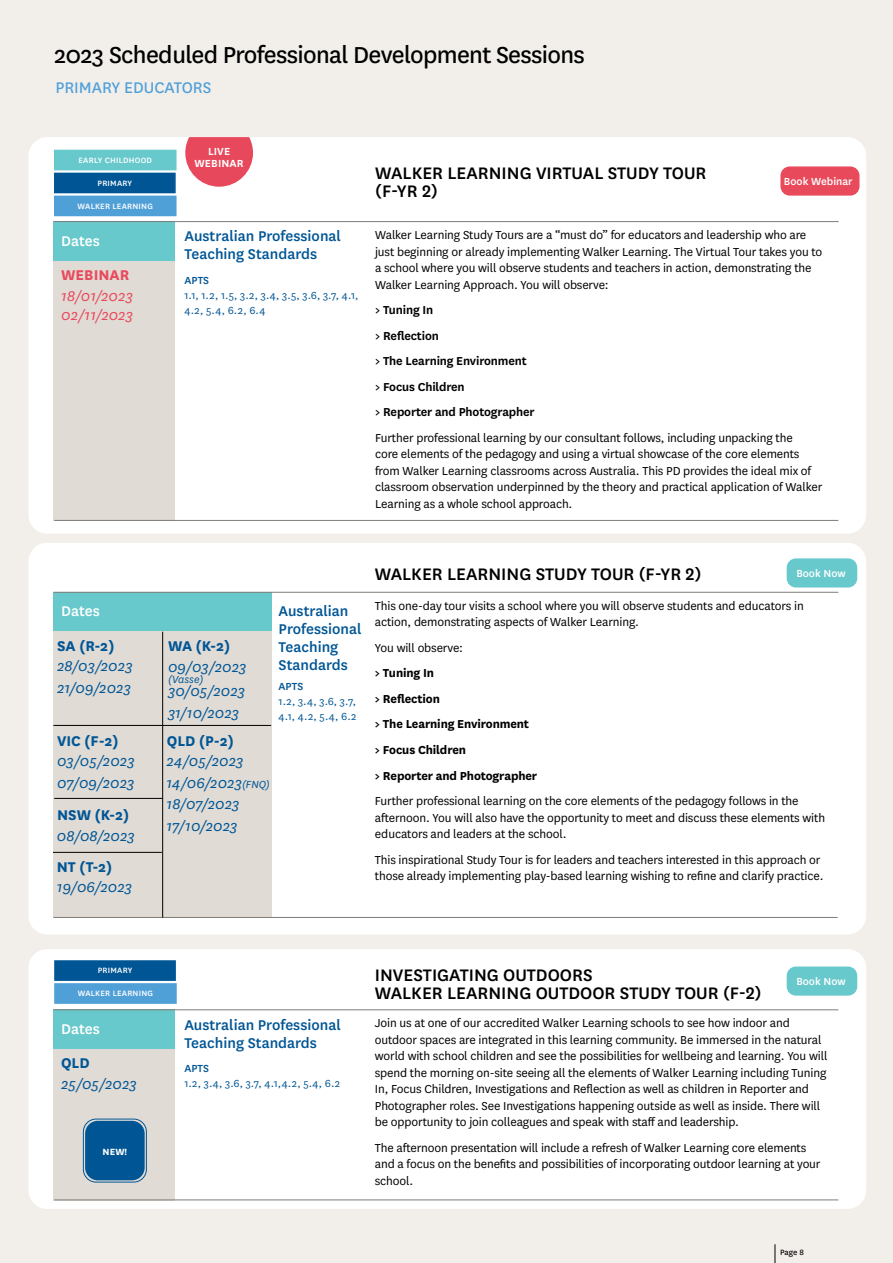
<style>
.page{position:relative;width:893px;height:1263px;background:#f2efeb}
.page>*{position:absolute;margin:0;border:0;box-sizing:border-box;transform-origin:0 0}
.t1{font:27px "National";letter-spacing:-.025em;color:#000}
.t2{font:500 19.5px/18px "National";color:#000}
.t3{font:18px "National";color:#50a0d8}
.t4{font:italic 16.5px/21.5px "National";color:#005695}
.t5{font:500 16.5px/18px "National";color:#005695}
.t6{font:700 16.5px "National";color:#005695}
.t7{font:italic 16.5px/19.2px "National";color:#e84a5c}
.t8{font:500 16.5px "National";color:#fff}
.t9{font:700 16.5px "National";color:#e84a5c}
.t10{font:13.5px/16.5px "National";letter-spacing:-.01em;color:#000}
.t11{font:700 13.5px/25.5px "National";letter-spacing:-.01em;color:#000}
.t12{font:600 13.5px/25.5px "National";letter-spacing:-.01em;color:#000}
.t13{font:12px/15px "National";color:#005695}
.t14{font:500 12px "National";color:#fff}
.t15{font:500 12px "National";color:#005695}
.t16{font:600 12px/12.3px "National";letter-spacing:.01em;color:#fff;text-align:center}
.t17{font:italic 12px "National";color:#005695}
.t18{font:700 10.5px "National";color:#fff}
.t19{font:500 9px "National";letter-spacing:.025em;color:#fff}
.t20{font:9px "National";color:#000}
.s1{font-size:12px}
</style>
<div class="page">
<svg style="left:775px;top:1244px;width:1px;height:19px"></svg>
<div style="left:29px;top:543px;width:836px;height:391px;background:#fff;border-radius:18px"></div>
<div style="left:28px;top:543px;width:838px;height:391px;border:2px solid #fff;border-radius:18px"></div>
<div style="left:53px;top:592px;width:219px;height:39px;background:#68c9cc"></div>
<div style="left:53px;top:631px;width:219px;height:287px;background:#e1dbd5"></div>
<hr style="left:53px;top:592px;width:785px;height:1px;background:#817c77">
<hr style="left:53px;top:917px;width:785px;height:1px;background:#817c77">
<hr style="left:54px;top:798px;width:109px;height:1px;background:#000">
<hr style="left:162px;top:632px;width:1px;height:286px;background:#000">
<hr style="left:53px;top:725px;width:109px;height:1px;background:#000">
<hr style="left:162px;top:725px;width:109px;height:1px;background:#000">
<div style="left:787px;top:559px;width:69px;height:28px;background:#68c9cc;border-radius:9px"></div>
<div style="left:787px;top:558px;width:70px;height:29px;border:2px solid #68c9cc;border-radius:9px"></div>
<hr style="left:53px;top:852px;width:109px;height:1px;background:#000">
<div style="left:29px;top:138px;width:836px;height:395px;background:#fff;border-radius:18px"></div>
<div style="left:28px;top:137px;width:838px;height:397px;border:2px solid #fff;border-radius:18px"></div>
<div style="left:54px;top:222px;width:121px;height:39px;background:#68c9cc"></div>
<div style="left:54px;top:261px;width:121px;height:260px;background:#e1dbd5"></div>
<hr style="left:54px;top:221px;width:784px;height:1px;background:#817c77">
<hr style="left:54px;top:520px;width:784px;height:1px;background:#817c77">
<div style="left:781px;top:167px;width:78px;height:28px;background:#e84a5c;border-radius:9px"></div>
<div style="left:780px;top:166px;width:79px;height:30px;border:2px solid #e84a5c;border-radius:9px"></div>
<div style="left:54px;top:173px;width:122px;height:20px;background:#005695"></div>
<div style="left:54px;top:196px;width:123px;height:20px;background:#50a0d8"></div>
<div style="left:54px;top:150px;width:123px;height:20px;background:#68c9cc"></div>
<svg style="left:185px;top:137px;width:68px;height:50px"></svg>
<div style="left:29px;top:950px;width:836px;height:258px;background:#fff;border-radius:18px"></div>
<div style="left:28px;top:949px;width:838px;height:260px;border:2px solid #fff;border-radius:18px"></div>
<div style="left:53px;top:1010px;width:122px;height:39px;background:#68c9cc"></div>
<div style="left:53px;top:1049px;width:122px;height:151px;background:#e1dbd5"></div>
<hr style="left:53px;top:1009px;width:785px;height:1px;background:#817c77">
<hr style="left:54px;top:1200px;width:784px;height:1px;background:#817c77">
<div style="left:787px;top:967px;width:69px;height:28px;background:#68c9cc;border-radius:9px"></div>
<div style="left:787px;top:966px;width:70px;height:30px;border:2px solid #68c9cc;border-radius:9px"></div>
<div style="left:85px;top:1121px;width:60px;height:59px;background:#005695;border-radius:13px"></div>
<div style="left:83px;top:1119px;width:64px;height:63px;border:1px solid #005695;border-radius:13px"></div>
<div style="left:54px;top:960px;width:122px;height:21px;background:#005695;border:2px solid #005695"></div>
<div style="left:54px;top:983px;width:123px;height:21px;background:#50a0d8;border:2px solid #50a0d8"></div>
<h1 class="t1" style="left:54px;top:37px;width:532px">2023 Scheduled Professional Development Sessions</h1>
<h3 class="t3" style="left:55px;top:75px;width:158px">PRIMARY EDUCATORS</h3>
<p class="t19" style="left:79px;top:154px;width:75px">EARLY CHILDHOOD</p>
<p class="t16" style="left:195px;top:144px;width:51px">LIVE<br>WEBINAR</p>
<h2 class="t2" style="left:375px;top:162px;width:333px">WALKER LEARNING VIRTUAL STUDY TOUR (F-YR 2)</h2>
<p class="t10" style="left:375px;top:226px;width:449px">Walker Learning Study Tours are a “must do” for educators and leadership who are just beginning or already implementing Walker Learning. The Virtual Tour takes you to a school where you will observe students and teachers in action, demonstrating the Walker Learning Approach. You will observe:</p>
<p class="t12" style="left:375px;top:296px;width:161px">&gt; Tuning In<br>&gt; Reflection<br>&gt; The Learning Environment &gt; Focus Children<br>&gt; Reporter and Photographer</p>
<p class="t10" style="left:375px;top:429px;width:449px">Further professional learning by our consultant follows, including unpacking the<br>core elements of the pedagogy and using a virtual showcase of the core elements from Walker Learning classrooms across Australia. This PD provides the ideal mix of classroom observation underpinned by the theory and practical application of Walker Learning as a whole school approach.</p>
<p class="t19" style="left:98px;top:177px;width:36px">PRIMARY</p>
<p class="t14" style="left:784px;top:173px;width:70px">Book Webinar</p>
<p class="t19" style="left:78px;top:200px;width:77px">WALKER LEARNING</p>
<p class="t5" style="left:185px;top:226px;width:158px">Australian Professional<br>Teaching Standards</p>
<p class="t15" style="left:185px;top:272px;width:26px">APTS</p>
<p class="t13" style="left:185px;top:287px;width:175px">1.1, 1.2, 1.5, 3.2, 3.4, 3.5, 3.6, 3.7, 4.1,<br>4.2, 5.4, 6.2, 6.4</p>
<p class="t8" style="left:61px;top:229px;width:40px">Dates</p>
<p class="t9" style="left:61px;top:263px;width:70px">WEBINAR</p>
<p class="t7" style="left:61px;top:286px;width:73px">18/01/2023<br>02/11/2023</p>
<p class="t8" style="left:61px;top:600px;width:40px">Dates</p>
<p class="t6" style="left:57px;top:634px;width:59px">SA (R-2)</p>
<p class="t4" style="left:57px;top:655px;width:77px">28/03/2023<br>21/09/2023</p>
<p class="t6" style="left:57px;top:729px;width:63px">VIC (F-2)</p>
<p class="t4" style="left:57px;top:750px;width:79px">03/05/2023<br>07/09/2023</p>
<p class="t6" style="left:57px;top:803px;width:73px">NSW (K-2)</p>
<p class="t4" style="left:57px;top:825px;width:80px">08/08/2023</p>
<p class="t6" style="left:57px;top:855px;width:57px">NT (T-2)</p>
<p class="t4" style="left:57px;top:876px;width:77px">19/06/2023</p>
<p class="t6" style="left:168px;top:634px;width:64px">WA (K-2)</p>
<p class="t4" style="left:168px;top:680px;width:79px">30/05/2023<br>31/10/2023</p>
<p class="t4" style="left:168px;top:655px;width:80px">09/03/2023</p>
<p class="t17" style="left:168px;top:672px;width:37px">(Vasse)</p>
<p class="t6" style="left:167px;top:729px;width:68px">QLD (P-2)</p>
<p class="t4" style="left:167px;top:750px;width:105px">24/05/2023<br>14/06/2023<span class="s1">(FNQ)<br></span>18/07/2023<br>17/10/2023</p>
<p class="t5" style="left:279px;top:601px;width:84px">Australian<br>Professional<br>Teaching<br>Standards</p>
<p class="t15" style="left:279px;top:678px;width:26px">APTS</p>
<p class="t13" style="left:279px;top:693px;width:79px">1.2, 3.4, 3.6, 3.7,<br>4.1, 4.2, 5.4, 6.2</p>
<h2 class="t2" style="left:375px;top:564px;width:328px">WALKER LEARNING STUDY TOUR (F-YR 2)</h2>
<p class="t10" style="left:375px;top:597px;width:430px">This one-day tour visits a school where you will observe students and educators in action, demonstrating aspects of Walker Learning.</p>
<p class="t10" style="left:375px;top:639px;width:90px">You will observe:</p>
<p class="t11" style="left:375px;top:660px;width:164px">&gt; Tuning In<br>&gt; Reflection<br>&gt; The Learning Environment &gt; Focus Children<br>&gt; Reporter and Photographer</p>
<p class="t10" style="left:375px;top:792px;width:452px">Further professional learning on the core elements of the pedagogy follows in the afternoon. You will also have the opportunity to meet and discuss these elements with educators and leaders at the school.</p>
<p class="t10" style="left:375px;top:850px;width:450px">This inspirational Study Tour is for leaders and teachers interested in this approach or those already implementing play-based learning wishing to refine and clarify practice.</p>
<p class="t14" style="left:796px;top:565px;width:51px">Book Now</p>
<p class="t19" style="left:98px;top:964px;width:36px">PRIMARY</p>
<p class="t19" style="left:78px;top:987px;width:77px">WALKER LEARNING</p>
<p class="t8" style="left:61px;top:1018px;width:40px">Dates</p>
<p class="t6" style="left:61px;top:1052px;width:30px">QLD</p>
<p class="t4" style="left:61px;top:1073px;width:77px">25/05/2023</p>
<p class="t18" style="left:103px;top:1144px;width:26px">NEW!</p>
<p class="t5" style="left:184px;top:1015px;width:158px">Australian Professional<br>Teaching Standards</p>
<p class="t15" style="left:184px;top:1060px;width:26px">APTS</p>
<p class="t13" style="left:184px;top:1075px;width:157px">1.2, 3.4, 3.6, 3.7, 4.1,4.2, 5.4, 6.2</p>
<h2 class="t2" style="left:375px;top:965px;width:388px">INVESTIGATING OUTDOORS<br>WALKER LEARNING OUTDOOR STUDY TOUR (F-2)</h2>
<p class="t10" style="left:375px;top:1014px;width:454px">Join us at one of our accredited Walker Learning schools to see how indoor and outdoor spaces are integrated in this learning community. Be immersed in the natural world with school children and see the possibilities for wellbeing and learning. You will spend the morning on-site seeing all the elements of Walker Learning including Tuning In, Focus Children, Investigations and Reflection as well as children in Reporter and Photographer roles. See Investigations happening outside as well as inside. There will be opportunity to join colleagues and speak with staff and leadership.</p>
<p class="t10" style="left:375px;top:1139px;width:447px">The afternoon presentation will include a refresh of Walker Learning core elements and a focus on the benefits and possibilities of incorporating outdoor learning at your school.</p>
<p class="t14" style="left:796px;top:973px;width:51px">Book Now</p>
<p class="t20" style="left:780px;top:1247px;width:25px">Page 8</p>
</div>
